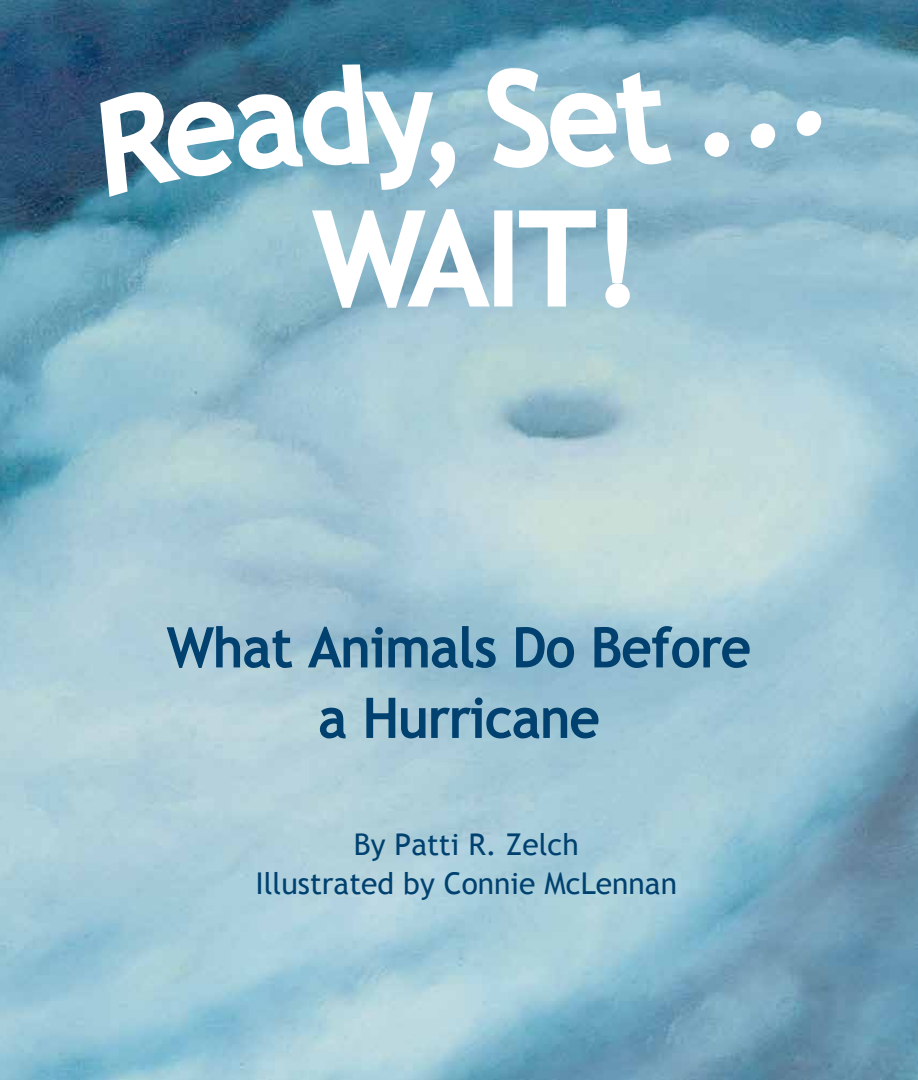
<style>
.page{position:relative;width:918px;height:1080px;background:#fff}
.page>*{position:absolute;margin:0;border:0;box-sizing:border-box;transform-origin:0 0}
.t1{font:126px "Trebuchet MS";color:#fff}
.t2{font:54px/70.5px "Trebuchet MS";color:#00416f;text-align:center}
.t3{font:30px/39px "Trebuchet MS";color:#00416f;text-align:center}
</style>
<div class="page">
<img style="left:0;top:0;width:918px;height:1080px">
<svg style="left:701px;top:129px;width:32px;height:32px"></svg>
<svg style="left:747px;top:119px;width:32px;height:34px"></svg>
<svg style="left:793px;top:107px;width:32px;height:34px"></svg>
<svg style="left:97px;top:61px;width:578px;height:251px"></svg>
<svg style="left:166px;top:625px;width:127px;height:44px;background:#89afc2"></svg>
<svg style="left:307px;top:625px;width:189px;height:44px;background:#7aa7be"></svg>
<svg style="left:515px;top:626px;width:60px;height:43px;background:#76a5be"></svg>
<svg style="left:594px;top:625px;width:156px;height:44px;background:#7ba9c0"></svg>
<svg style="left:319px;top:707px;width:27px;height:32px"></svg>
<svg style="left:366px;top:696px;width:233px;height:43px;background:#83adc2"></svg>
<h1 class="t1" style="left:315px;top:185px;width:327px">WAIT!</h1>
<h2 class="t2" style="left:167px;top:613px;width:585px">What Animals Do Before a Hurricane</h2>
<p class="t3" style="left:255px;top:826px;width:423px">By Patti R. Zelch<br>Illustrated by Connie McLennan</p>
</div>
